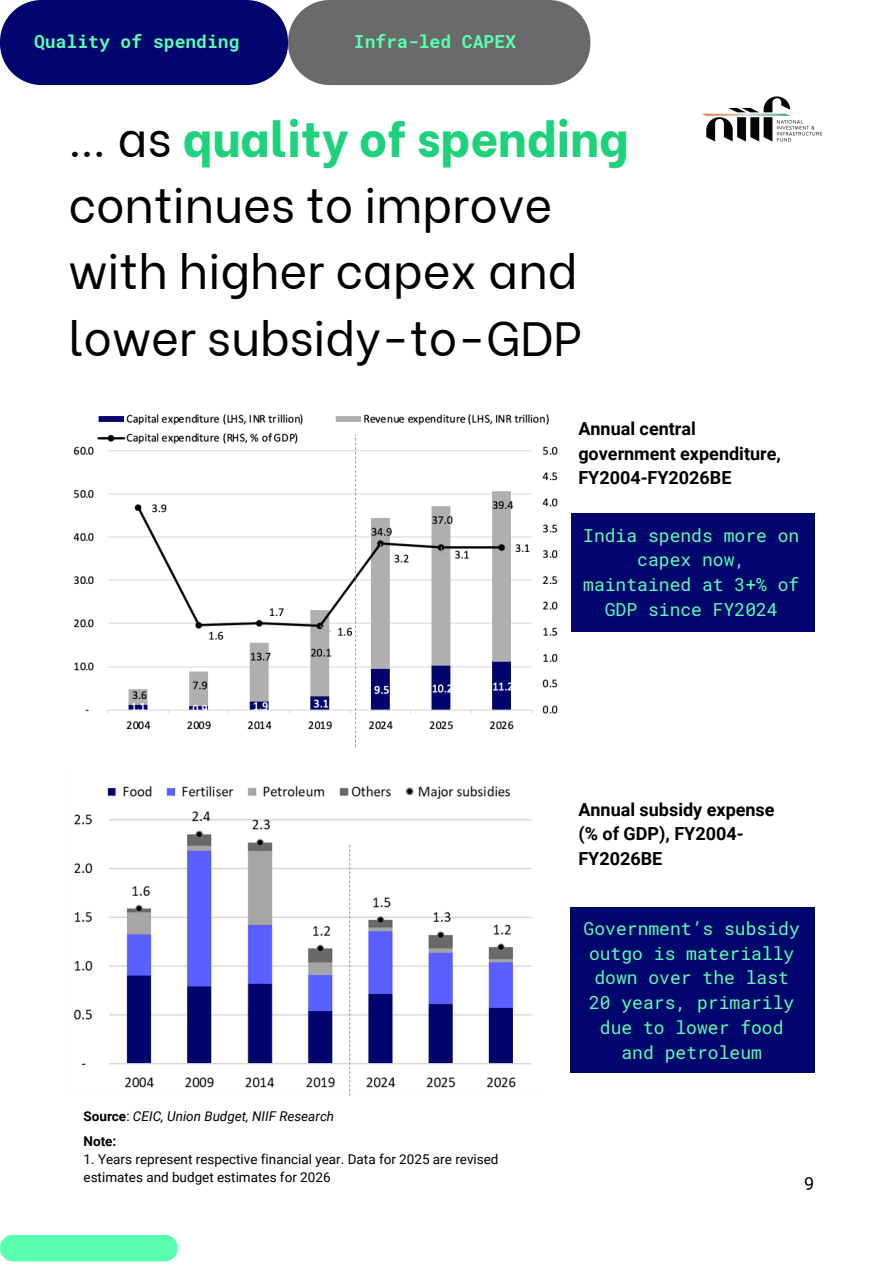
<style>
.page{position:relative;width:894px;height:1264px;background:#fff}
.page>*{position:absolute;margin:0;border:0;box-sizing:border-box;transform-origin:0 0}
.t1{font:48px/66.3px "Be Vietnam";color:#000}
.t2{font:18px/24.8px "Roboto Mono";color:#59ffaf;text-align:center}
.t3{font:700 18px/24.8px "Roboto";color:#000}
.t4{font:700 18px "Roboto Mono";color:#59ffaf}
.t5{font:18px "Roboto";color:#000}
.t6{font:13.5px/18px "Roboto";color:#000}
.t7{font:italic 13.5px "Roboto";color:#000}
.t8{font:700 13.5px "Roboto";color:#000}
.s1{font-weight:800;color:#1ed17b}
.s2{font-weight:700;font-style:normal}
.s3{font-style:normal}
</style>
<div class="page">
<svg style="left:0;top:0;width:590px;height:85px;background:#414474"></svg>
<div style="left:0;top:1234px;width:178px;height:27px;background:#59ffaf;border-radius:13px"></div>
<img style="left:73px;top:414px;width:485px;height:333px">
<div style="left:570px;top:513px;width:244px;height:118px;background:#00066e"></div>
<div style="left:570px;top:907px;width:244px;height:165px;background:#00066e"></div>
<img style="left:73px;top:786px;width:459px;height:309px">
<img style="left:702px;top:96px;width:121px;height:46px">
<h2 class="t4" style="left:34px;top:29px;width:207px">Quality of spending</h2>
<h2 class="t4" style="left:354px;top:29px;width:163px">Infra-led CAPEX</h2>
<h1 class="t1" style="left:68px;top:101px;width:561px">… as <span class="s1">quality of spending </span>continues to improve with higher capex and lower subsidy-to-GDP</h1>
<p class="t3" style="left:578px;top:416px;width:204px">Annual central government expenditure,<br>FY2004-FY2026BE</p>
<p class="t2" style="left:583px;top:522px;width:218px">India spends more on capex now, maintained at 3+% of<br>GDP since FY2024</p>
<p class="t3" style="left:578px;top:797px;width:198px">Annual subsidy expense (% of GDP), FY2004-<br>FY2026BE</p>
<h2 class="t7" style="left:83px;top:1108px;width:252px"><span class="s2">Source</span><span class="s3">:</span> CEIC, Union Budget, NIIF Research</h2>
<h3 class="t8" style="left:83px;top:1132px;width:34px">Note:</h3>
<p class="t6" style="left:83px;top:1149px;width:416px">1. Years represent respective financial year. Data for 2025 are revised estimates and budget estimates for 2026</p>
<p class="t2" style="left:583px;top:915px;width:218px">Government’s subsidy outgo is materially down over the last<br>20 years, primarily due to lower food and petroleum</p>
<p class="t5" style="left:804px;top:1173px;width:12px">9</p>
</div>
